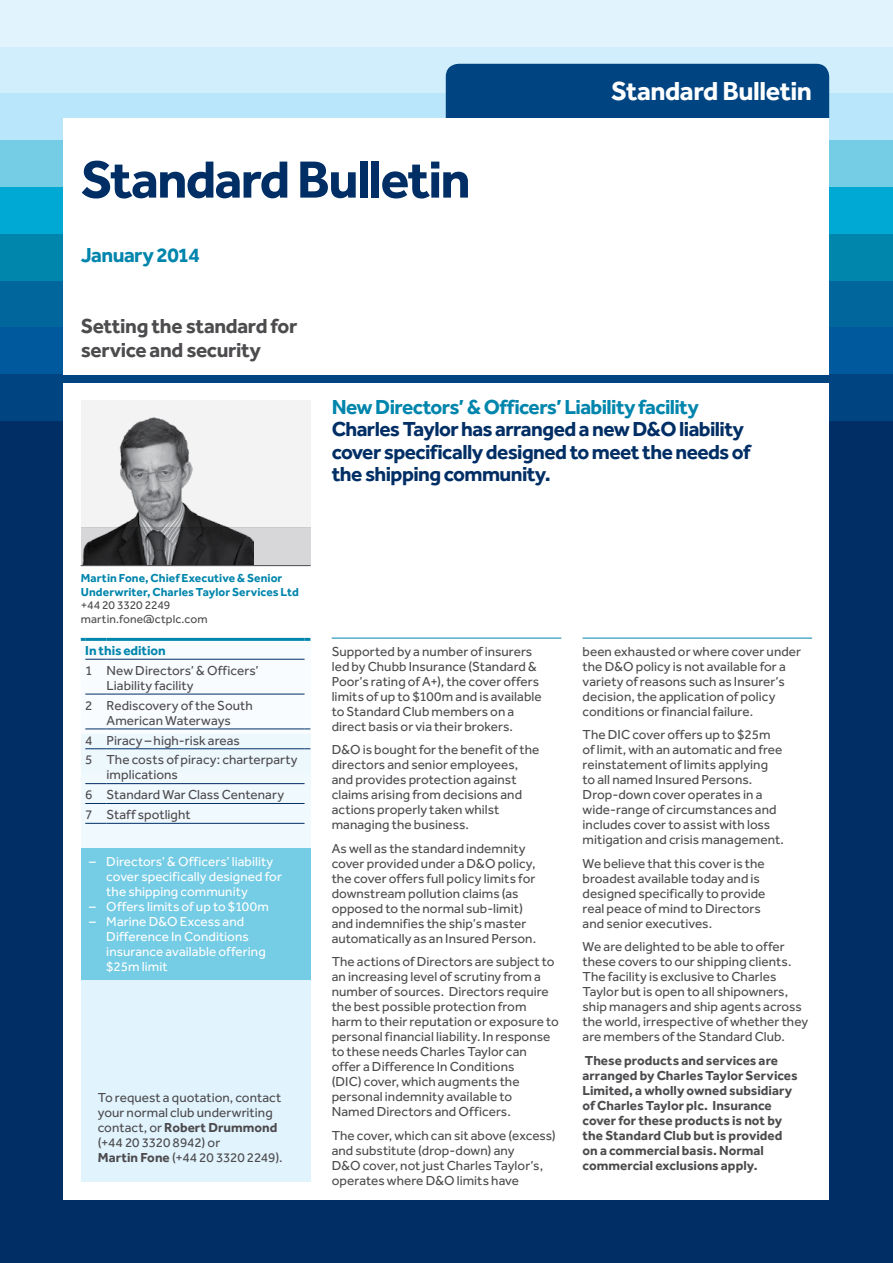
<style>
.page{position:relative;width:893px;height:1263px;background:#fff}
.page>*{position:absolute;margin:0;border:0;box-sizing:border-box;transform-origin:0 0}
.t1{font:700 54px "Effra";letter-spacing:-.03em;color:#002e65}
.t2{font:700 27px "Effra";letter-spacing:-.02em;color:#fff}
.t3{font:700 21px/22.5px "Effra";letter-spacing:-.025em;color:#002e65}
.t4{font:700 21px "Effra";letter-spacing:-.03em;color:#0085ac}
.t5{font:700 21px/24px "Effra";letter-spacing:-.02em;color:#4d4b4e}
.t6{font:13.5px/15px "Effra";letter-spacing:.005em;color:#4d4b4e}
.t7{font:700 13.5px/15px "Effra";letter-spacing:.005em;color:#4d4b4e}
.t8{font:13.5px/15px "Effra";letter-spacing:.005em;color:#fff}
.t9{font:700 13.5px "Effra";letter-spacing:-.005em;color:#0085ac}
.t10{font:700 12px/13.5px "Effra";letter-spacing:.005em;color:#0085ac}
.t11{font:12px/13.5px "Effra";letter-spacing:.01em;color:#4d4b4e}
.s1{font-weight:700}
</style>
<div class="page">
<div style="left:0;top:0;width:893px;height:47px;background:#e1f4fd"></div>
<div style="left:0;top:47px;width:893px;height:47px;background:#d1eefc"></div>
<div style="left:0;top:94px;width:893px;height:46px;background:#b9e6fa"></div>
<div style="left:0;top:140px;width:893px;height:47px;background:#74cce5"></div>
<div style="left:0;top:187px;width:893px;height:47px;background:#00a9d3"></div>
<div style="left:0;top:234px;width:893px;height:47px;background:#0085ac"></div>
<div style="left:0;top:281px;width:893px;height:46px;background:#00669b"></div>
<div style="left:0;top:327px;width:893px;height:47px;background:#00599c"></div>
<div style="left:0;top:374px;width:893px;height:47px;background:#004482"></div>
<div style="left:0;top:421px;width:893px;height:842px;background:#002e65"></div>
<div style="left:446px;top:64px;width:383px;height:54px;background:#004482"></div>
<div style="left:64px;top:118px;width:765px;height:256px;background:#fff"></div>
<div style="left:64px;top:383px;width:765px;height:816px;background:#fff"></div>
<div style="left:81px;top:970px;width:229px;height:211px;background:#e1f4fd"></div>
<div style="left:81px;top:735px;width:229px;height:324px;background:linear-gradient(to right,#e7f6fd,#e7f6fd)"></div>
<div style="left:81px;top:641px;width:229px;height:131px;background:#f9fcfe"></div>
<svg style="left:81px;top:638px;width:4px;height:3px"></svg>
<hr style="left:85px;top:638px;width:22px;height:3px;background:#0085ac">
<hr style="left:107px;top:638px;width:198px;height:3px;background:#0085ac">
<svg style="left:305px;top:638px;width:5px;height:3px"></svg>
<svg style="left:85px;top:694px;width:22px;height:1px"></svg>
<hr style="left:107px;top:694px;width:198px;height:1px;background:#002e65">
<svg style="left:85px;top:783px;width:22px;height:1px"></svg>
<hr style="left:107px;top:783px;width:198px;height:1px;background:#002e65">
<svg style="left:85px;top:803px;width:22px;height:1px"></svg>
<hr style="left:107px;top:803px;width:198px;height:1px;background:#002e65">
<svg style="left:85px;top:823px;width:22px;height:1px"></svg>
<hr style="left:107px;top:823px;width:198px;height:1px;background:#002e65">
<svg style="left:85px;top:659px;width:22px;height:1px"></svg>
<hr style="left:107px;top:659px;width:198px;height:1px;background:#002e65">
<svg style="left:85px;top:729px;width:22px;height:1px"></svg>
<hr style="left:107px;top:729px;width:198px;height:1px;background:#002e65">
<svg style="left:85px;top:748px;width:22px;height:1px"></svg>
<hr style="left:107px;top:748px;width:198px;height:1px;background:#002e65">
<div style="left:81px;top:848px;width:229px;height:131px;background:#74cce5"></div>
<hr style="left:583px;top:638px;width:229px;height:1px;background:#0085ac">
<hr style="left:332px;top:638px;width:229px;height:1px;background:#0085ac">
<div style="left:81px;top:400px;width:229px;height:166px;background:#f3f3f3"></div>
<img style="left:118px;top:417px;width:110px;height:110px">
<svg style="left:81px;top:527px;width:229px;height:38px;background:#666668"></svg>
<hr style="left:81px;top:565px;width:229px;height:1px;background:#605e62">
<h1 class="t1" style="left:81px;top:147px;width:391px">Standard Bulletin</h1>
<h3 class="t4" style="left:81px;top:242px;width:121px">January 2014</h3>
<h3 class="t5" style="left:81px;top:314px;width:218px">Setting the standard for service and security</h3>
<h2 class="t2" style="left:611px;top:74px;width:203px">Standard Bulletin</h2>
<h3 class="t4" style="left:332px;top:394px;width:369px">New Directors’ &amp; Officers’ Liability facility</h3>
<h3 class="t3" style="left:332px;top:417px;width:421px">Charles Taylor has arranged a new D&amp;O liability cover specifically designed to meet the needs of the shipping community.</h3>
<p class="t10" style="left:81px;top:571px;width:220px">Martin Fone, Chief Executive &amp; Senior<br>Underwriter, Charles Taylor Services Ltd</p>
<p class="t11" style="left:81px;top:598px;width:128px">+44 20 3320 2249 martin.fone@ctplc.com</p>
<p class="t9" style="left:85px;top:642px;width:82px">In this edition</p>
<p class="t6" style="left:107px;top:663px;width:154px;text-indent:-21px">1 New Directors’ &amp; Officers’<br>Liability facility</p>
<p class="t6" style="left:85px;top:697px;width:169px;text-align:center">2 Rediscovery of the South<br>American Waterways</p>
<p class="t6" style="left:85px;top:730px;width:214px;line-height:19.8px">4 Piracy – high-risk areas<br>5 The costs of piracy: charterparty</p>
<p class="t6" style="left:85px;top:765px;width:200px;line-height:19.8px;text-indent:21px">implications<br>6 Standard War Class Centenary<br>7 Staff spotlight</p>
<p class="t8" style="left:106px;top:854px;width:177px;text-indent:-17px">– Directors’ &amp; Officers’ liability cover specifically designed for the shipping community</p>
<p class="t8" style="left:89px;top:899px;width:181px">– Offers limits of up to $100m</p>
<p class="t8" style="left:106px;top:914px;width:161px;text-indent:-17px">– Marine D&amp;O Excess and<br>Difference In Conditions insurance available offering $25m limit</p>
<p class="t6" style="left:98px;top:1090px;width:186px">To request a quotation, contact your normal club underwriting contact, or <span class="s1">Robert Drummond </span>(+44 20 3320 8942) or<br><span class="s1">Martin Fone</span> (+44 20 3320 2249).</p>
<p class="t6" style="left:332px;top:643px;width:212px">Supported by a number of insurers led by Chubb Insurance (Standard &amp; Poor’s rating of A+), the cover offers limits of up to $100m and is available to Standard Club members on a direct basis or via their brokers.</p>
<p class="t6" style="left:332px;top:742px;width:209px">D&amp;O is bought for the benefit of the directors and senior employees, and provides protection against claims arising from decisions and actions properly taken whilst managing the business.</p>
<p class="t6" style="left:332px;top:840px;width:206px">As well as the standard indemnity cover provided under a D&amp;O policy, the cover offers full policy limits for downstream pollution claims (as opposed to the normal sub-limit) and indemnifies the ship’s master automatically as an Insured Person.</p>
<p class="t6" style="left:332px;top:954px;width:229px">The actions of Directors are subject to an increasing level of scrutiny from a number of sources. Directors require the best possible protection from harm to their reputation or exposure to personal financial liability. In response to these needs Charles Taylor can offer a Difference In Conditions<br>(DIC) cover, which augments the personal indemnity available to<br>Named Directors and Officers.</p>
<p class="t6" style="left:332px;top:1127px;width:226px">The cover, which can sit above (excess) and substitute (drop-down) any<br>D&amp;O cover, not just Charles Taylor’s, operates where D&amp;O limits have</p>
<p class="t6" style="left:583px;top:643px;width:220px">been exhausted or where cover under the D&amp;O policy is not available for a variety of reasons such as Insurer’s decision, the application of policy conditions or financial failure.</p>
<p class="t6" style="left:583px;top:727px;width:203px">The DIC cover offers up to $25m of limit, with an automatic and free reinstatement of limits applying to all named Insured Persons.<br>Drop-down cover operates in a wide-range of circumstances and includes cover to assist with loss mitigation and crisis management.</p>
<p class="t6" style="left:583px;top:855px;width:184px">We believe that this cover is the broadest available today and is designed specifically to provide real peace of mind to Directors and senior executives.</p>
<p class="t6" style="left:583px;top:939px;width:227px">We are delighted to be able to offer these covers to our shipping clients.<br>The facility is exclusive to Charles Taylor but is open to all shipowners, ship managers and ship agents across the world, irrespective of whether they are members of the Standard Club.</p>
<p class="t7" style="left:583px;top:1052px;width:217px">These products and services are arranged by Charles Taylor Services<br>Limited, a wholly owned subsidiary of Charles Taylor plc. Insurance cover for these products is not by the Standard Club but is provided on a commercial basis. Normal commercial exclusions apply.</p>
</div>
